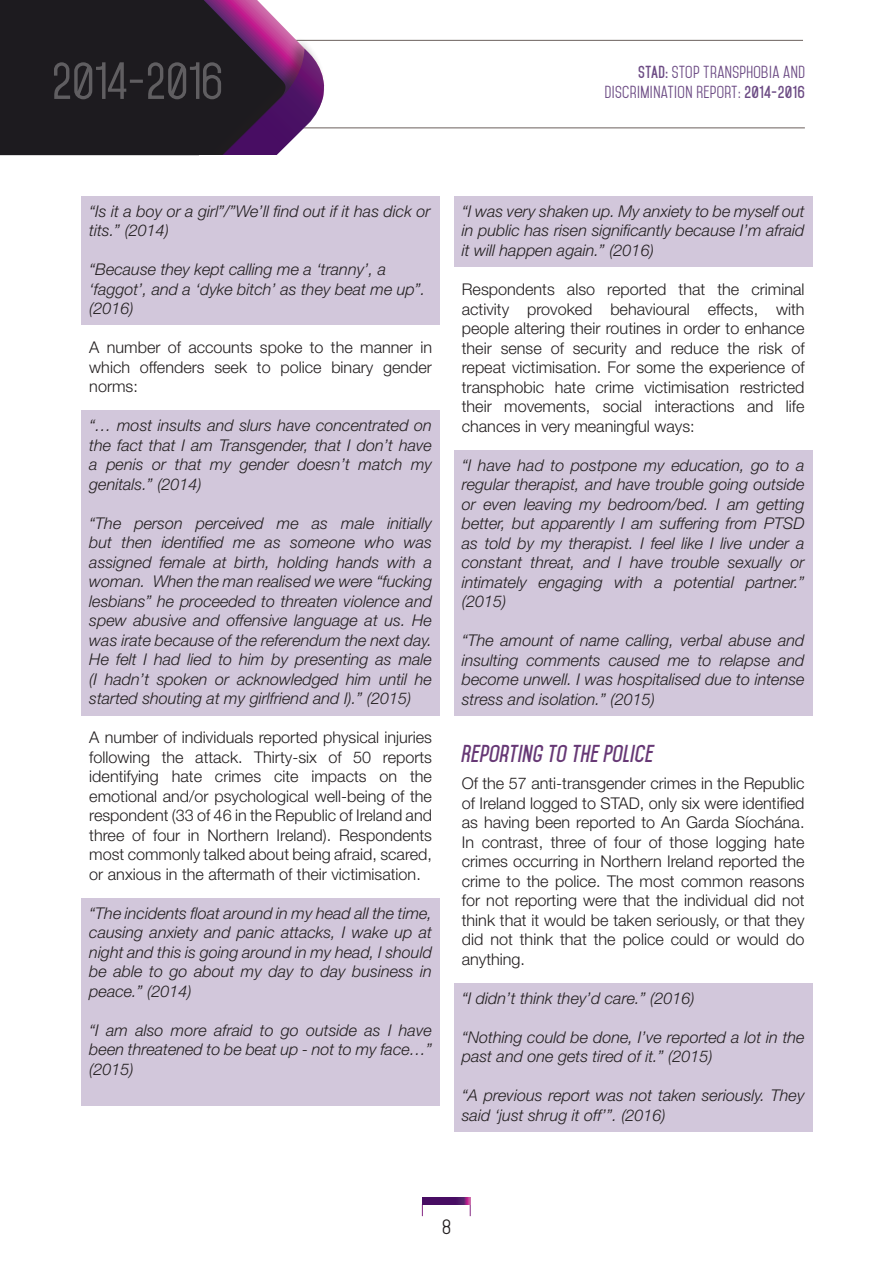
<style>
.page{position:relative;width:893px;height:1263px;background:#fff}
.page>*{position:absolute;margin:0;border:0;box-sizing:border-box;transform-origin:0 0}
.t1{font:italic 700 21px "Mohave";letter-spacing:.01em;color:#663875}
.t2{font:18px "Mohave";color:#231f20}
.t3{font:italic 300 16.2px/19.5px "Helvetica Neue";color:#231f20;text-align:justify}
.t4{font:300 16.2px/19.5px "Helvetica Neue";color:#231f20;text-align:justify}
.t5{font:15px/19.5px "Mohave";letter-spacing:.025em;color:#6c4b84;text-align:right}
.s1{font-weight:700}
</style>
<div class="page">
<hr style="left:295px;top:128px;width:510px;height:1px;background:#6b605d">
<hr style="left:293px;top:40px;width:510px;height:1px;background:#6b605d">
<hr style="left:422px;top:1204px;width:48px;height:1px;background:#842883">
<svg style="left:422px;top:1204px;width:1px;height:12px"></svg>
<svg style="left:470px;top:1204px;width:1px;height:12px"></svg>
<div style="left:0;top:0;width:127px;height:155px;background:#1d1b1f"></div>
<svg style="left:127px;top:0;width:207px;height:129px"></svg>
<div style="left:201px;top:36px;width:125px;height:132px;background:#231f20;opacity:.65"></div>
<div style="left:199px;top:155px;width:87px;height:41px;background:#fff"></div>
<svg style="left:54px;top:49px;width:275px;height:114px;background:#493c4d"></svg>
<svg style="left:422px;top:1198px;width:48px;height:6px"></svg>
<div style="left:82px;top:196px;width:358px;height:51px;background:#d2c7db"></div>
<div style="left:82px;top:235px;width:358px;height:32px;background:#d2c7db"></div>
<div style="left:82px;top:255px;width:358px;height:70px;background:#d2c7db"></div>
<div style="left:82px;top:411px;width:358px;height:90px;background:#d2c7db"></div>
<div style="left:82px;top:489px;width:358px;height:31px;background:#d2c7db"></div>
<div style="left:82px;top:508px;width:358px;height:207px;background:#d2c7db"></div>
<div style="left:82px;top:898px;width:358px;height:110px;background:#d2c7db"></div>
<div style="left:82px;top:996px;width:358px;height:31px;background:#d2c7db"></div>
<div style="left:82px;top:1015px;width:358px;height:71px;background:#d2c7db"></div>
<div style="left:82px;top:1074px;width:358px;height:31px;background:#d2c7db"></div>
<div style="left:454px;top:196px;width:358px;height:71px;background:#d2c7db"></div>
<div style="left:454px;top:450px;width:358px;height:168px;background:#d2c7db"></div>
<div style="left:454px;top:606px;width:358px;height:31px;background:#d2c7db"></div>
<div style="left:454px;top:625px;width:358px;height:91px;background:#d2c7db"></div>
<div style="left:454px;top:983px;width:358px;height:32px;background:#d2c7db"></div>
<div style="left:454px;top:1003px;width:358px;height:31px;background:#d2c7db"></div>
<div style="left:454px;top:1022px;width:358px;height:51px;background:#d2c7db"></div>
<div style="left:454px;top:1061px;width:358px;height:32px;background:#d2c7db"></div>
<div style="left:454px;top:1081px;width:358px;height:51px;background:#d2c7db"></div>
<p class="t5" style="left:605px;top:63px;width:202px"><span class="s1">STAD:</span> STOP TRANSPHOBIA AND<br>DISCRIMINATION REPORT: <span class="s1">2014-2016</span></p>
<p class="t3" style="left:89px;top:201px;width:343px">“Is it a boy or a girl”/”We’ll find out if it has dick or tits.” (2014)</p>
<p class="t3" style="left:89px;top:259px;width:338px;text-align:left">“Because they kept calling me a ‘tranny’, a ‘faggot’, and a ‘dyke bitch’ as they beat me up”. (2016)</p>
<p class="t4" style="left:89px;top:337px;width:344px">A number of accounts spoke to the manner in which offenders seek to police binary gender norms:</p>
<p class="t3" style="left:89px;top:415px;width:344px">“… most insults and slurs have concentrated on the fact that I am Transgender, that I don’t have a penis or that my gender doesn’t match my genitals.” (2014)</p>
<p class="t3" style="left:89px;top:513px;width:344px">“The person perceived me as male initially but then identified me as someone who was assigned female at birth, holding hands with a woman. When the man realised we were “fucking lesbians” he proceeded to threaten violence and spew abusive and offensive language at us. He was irate because of the referendum the next day.<br>He felt I had lied to him by presenting as male (I hadn’t spoken or acknowledged him until he started shouting at my girlfriend and I).” (2015)</p>
<p class="t4" style="left:89px;top:727px;width:344px">A number of individuals reported physical injuries following the attack. Thirty-six of 50 reports identifying hate crimes cite impacts on the emotional and/or psychological well-being of the respondent (33 of 46 in the Republic of Ireland and three of four in Northern Ireland). Respondents most commonly talked about being afraid, scared, or anxious in the aftermath of their victimisation.</p>
<p class="t3" style="left:89px;top:903px;width:344px">“The incidents float around in my head all the time, causing anxiety and panic attacks, I wake up at night and this is going around in my head, I should be able to go about my day to day business in peace.” (2014)</p>
<p class="t3" style="left:89px;top:1020px;width:344px">“I am also more afraid to go outside as I have been threatened to be beat up - not to my face…” (2015)</p>
<p class="t3" style="left:462px;top:201px;width:344px">“I was very shaken up. My anxiety to be myself out in public has risen significantly because I’m afraid it will happen again.” (2016)</p>
<p class="t4" style="left:462px;top:279px;width:344px">Respondents also reported that the criminal activity provoked behavioural effects, with people altering their routines in order to enhance their sense of security and reduce the risk of repeat victimisation. For some the experience of transphobic hate crime victimisation restricted their movements, social interactions and life chances in very meaningful ways:</p>
<p class="t3" style="left:462px;top:455px;width:344px">“I have had to postpone my education, go to a regular therapist, and have trouble going outside or even leaving my bedroom/bed. I am getting better, but apparently I am suffering from PTSD as told by my therapist. I feel like I live under a constant threat, and I have trouble sexually or intimately engaging with a potential partner.” (2015)</p>
<p class="t3" style="left:462px;top:630px;width:344px">“The amount of name calling, verbal abuse and insulting comments caused me to relapse and become unwell. I was hospitalised due to intense stress and isolation.” (2015)</p>
<p class="t1" style="left:462px;top:741px;width:194px">REPORTING TO THE POLICE</p>
<p class="t4" style="left:462px;top:773px;width:344px">Of the 57 anti-transgender crimes in the Republic of Ireland logged to STAD, only six were identified as having been reported to An Garda Síochána.<br>In contrast, three of four of those logging hate crimes occurring in Northern Ireland reported the crime to the police. The most common reasons for not reporting were that the individual did not think that it would be taken seriously, or that they did not think that the police could or would do anything.</p>
<p class="t3" style="left:462px;top:988px;width:234px">“I didn’t think they’d care.” (2016)</p>
<p class="t3" style="left:462px;top:1027px;width:344px">“Nothing could be done, I’ve reported a lot in the past and one gets tired of it.” (2015)</p>
<p class="t3" style="left:462px;top:1085px;width:344px">“A previous report was not taken seriously. They said ‘just shrug it off’”. (2016)</p>
<p class="t2" style="left:442px;top:1216px;width:10px">8</p>
</div>
